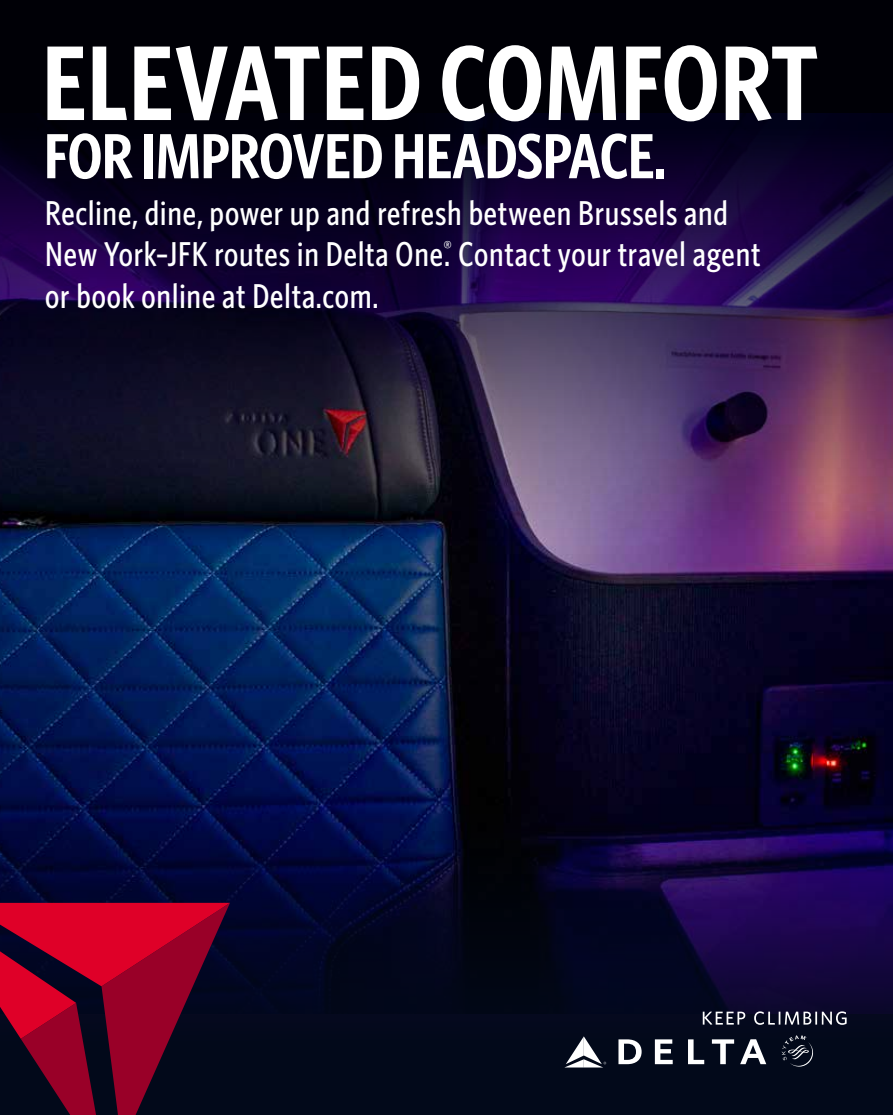
<style>
.page{position:relative;width:893px;height:1115px;background:#fff}
.page>*{position:absolute;margin:0;border:0;box-sizing:border-box;transform-origin:0 0}
.t1{font:600 106.35px "Whitney Condensed";letter-spacing:.01em;color:#fff}
.t2{font:600 63.9px "Whitney Condensed";letter-spacing:-.005em;color:#fff}
.t3{font:500 34.5px/41.4px "Whitney Condensed";letter-spacing:.02em;color:#fff}
</style>
<div class="page">
<img style="left:0;top:630px;width:893px;height:121px">
<img style="left:0;top:0;width:893px;height:630px">
<svg style="left:0;top:751px;width:893px;height:363px;background:#06072c"></svg>
<svg style="left:21px;top:1038px;width:209px;height:76px;background:#3e051f"></svg>
<svg style="left:0;top:902px;width:230px;height:136px;background:#8f0126"></svg>
<svg style="left:703px;top:1011px;width:144px;height:13px;background:#4c4e5f"></svg>
<svg style="left:564px;top:1035px;width:42px;height:32px"></svg>
<svg style="left:782px;top:1035px;width:31px;height:31px"></svg>
<svg style="left:618px;top:1038px;width:24px;height:25px"></svg>
<svg style="left:655px;top:1038px;width:18px;height:25px"></svg>
<svg style="left:688px;top:1038px;width:16px;height:25px"></svg>
<svg style="left:712px;top:1038px;width:22px;height:25px"></svg>
<svg style="left:740px;top:1038px;width:26px;height:25px"></svg>
<h1 class="t1" style="left:42px;top:13px;width:777px">ELEVATED COMFORT</h1>
<h2 class="t2" style="left:44px;top:114px;width:623px">FOR IMPROVED HEADSPACE.</h2>
<p class="t3" style="left:45px;top:190px;width:717px">Recline, dine, power up and refresh between Brussels and<br>New York–JFK routes in Delta One.<sup>®</sup> Contact your travel agent or book online at Delta.com.</p>
</div>
